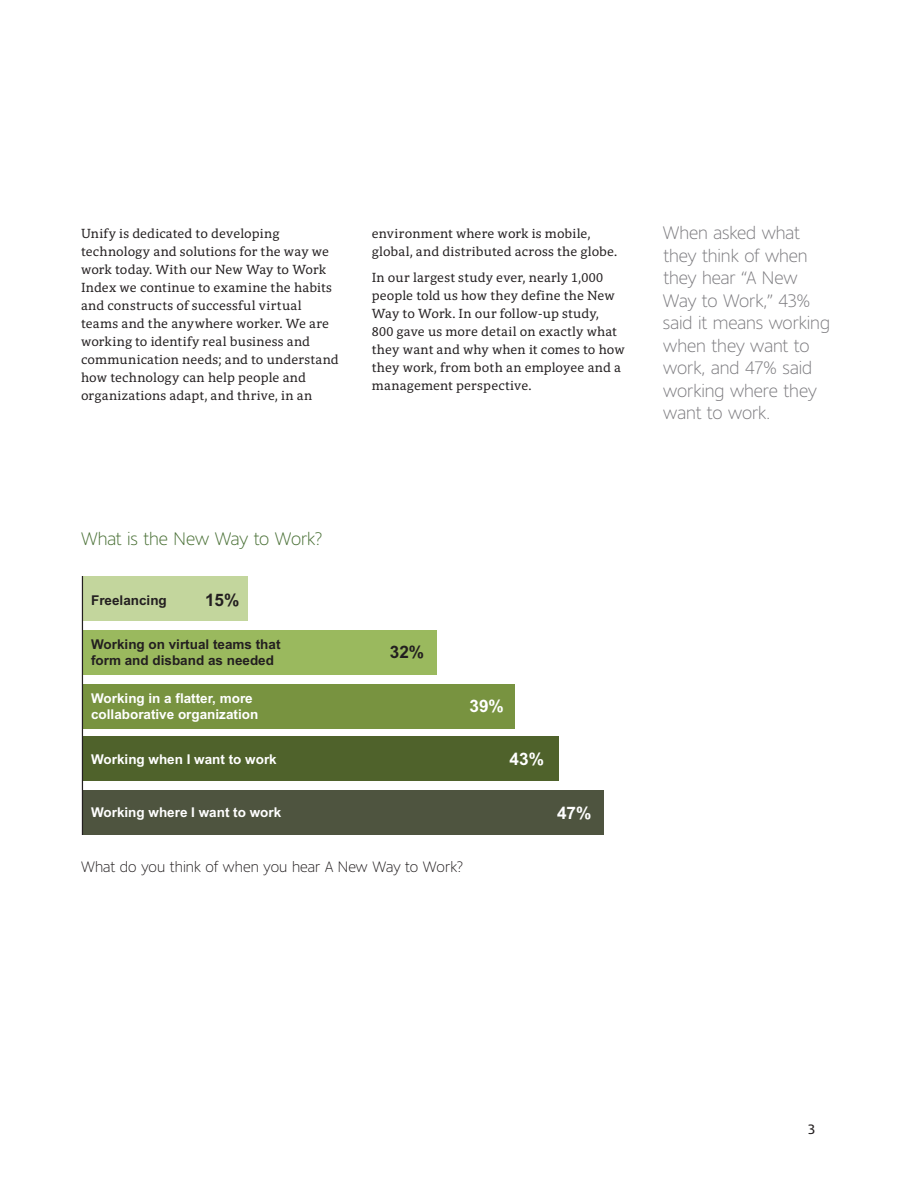
<style>
.page{position:relative;width:918px;height:1188px;background:#fff}
.page>*{position:absolute;margin:0;border:0;box-sizing:border-box;transform-origin:0 0}
.t1{font:300 18px/22.5px "Harmony Sans";letter-spacing:-.005em;color:#7c7b7f}
.t2{font:300 18px "Harmony Sans";letter-spacing:-.005em;color:#486f34}
.t3{font:700 17.1px "Arial";color:#fff}
.t4{font:700 17.1px "Arial";color:#231f20}
.t5{font:300 15px "Harmony Sans";letter-spacing:.005em;color:#231f20}
.t6{font:13.5px/18px "Harmony Serif";letter-spacing:.01em;color:#231f20}
.t7{font:700 13.5px/15.9px "Arial";color:#fff}
.t8{font:700 13.5px/15.9px "Arial";color:#231f20}
.t9{font:13.5px "Harmony Sans";color:#231f20}
</style>
<div class="page">
<div style="left:82px;top:577px;width:166px;height:44px;background:#c3d69d"></div>
<div style="left:82px;top:631px;width:355px;height:44px;background:#9ab95e"></div>
<div style="left:82px;top:684px;width:433px;height:44px;background:#789340"></div>
<div style="left:82px;top:737px;width:477px;height:44px;background:#4f622b"></div>
<div style="left:82px;top:791px;width:522px;height:44px;background:#4e543f"></div>
<hr style="left:82px;top:576px;width:1px;height:259px;background:#231f20">
<p class="t6" style="left:81px;top:224px;width:259px">Unify is dedicated to developing technology and solutions for the way we work today. With our New Way to Work Index we continue to examine the habits and constructs of successful virtual teams and the anywhere worker. We are working to identify real business and communication needs; and to understand how technology can help people and organizations adapt, and thrive, in an</p>
<p class="t6" style="left:372px;top:224px;width:247px">environment where work is mobile, global, and distributed across the globe.</p>
<p class="t6" style="left:372px;top:268px;width:255px">In our largest study ever, nearly 1,000 people told us how they define the New Way to Work. In our follow-up study,<br>800 gave us more detail on exactly what they want and why when it comes to how they work, from both an employee and a management perspective.</p>
<h1 class="t1" style="left:663px;top:221px;width:169px">When asked what they think of when they hear “A New<br>Way to Work,” 43% said it means working when they want to work, and 47% said working where they want to work.</h1>
<h1 class="t2" style="left:81px;top:527px;width:243px">What is the New Way to Work?</h1>
<p class="t8" style="left:91px;top:593px;width:77px">Freelancing</p>
<p class="t4" style="left:205px;top:588px;width:36px">15%</p>
<p class="t8" style="left:91px;top:637px;width:191px">Working on virtual teams that form and disband as needed</p>
<p class="t7" style="left:91px;top:691px;width:169px">Working in a flatter, more collaborative organization</p>
<p class="t7" style="left:91px;top:752px;width:187px">Working when I want to work</p>
<p class="t7" style="left:91px;top:805px;width:192px">Working where I want to work</p>
<p class="t4" style="left:390px;top:641px;width:36px">32%</p>
<p class="t3" style="left:470px;top:695px;width:36px">39%</p>
<p class="t3" style="left:510px;top:747px;width:36px">43%</p>
<p class="t3" style="left:557px;top:801px;width:36px">47%</p>
<p class="t5" style="left:81px;top:857px;width:384px">What do you think of when you hear A New Way to Work?</p>
<p class="t9" style="left:808px;top:1121px;width:9px">3</p>
</div>
